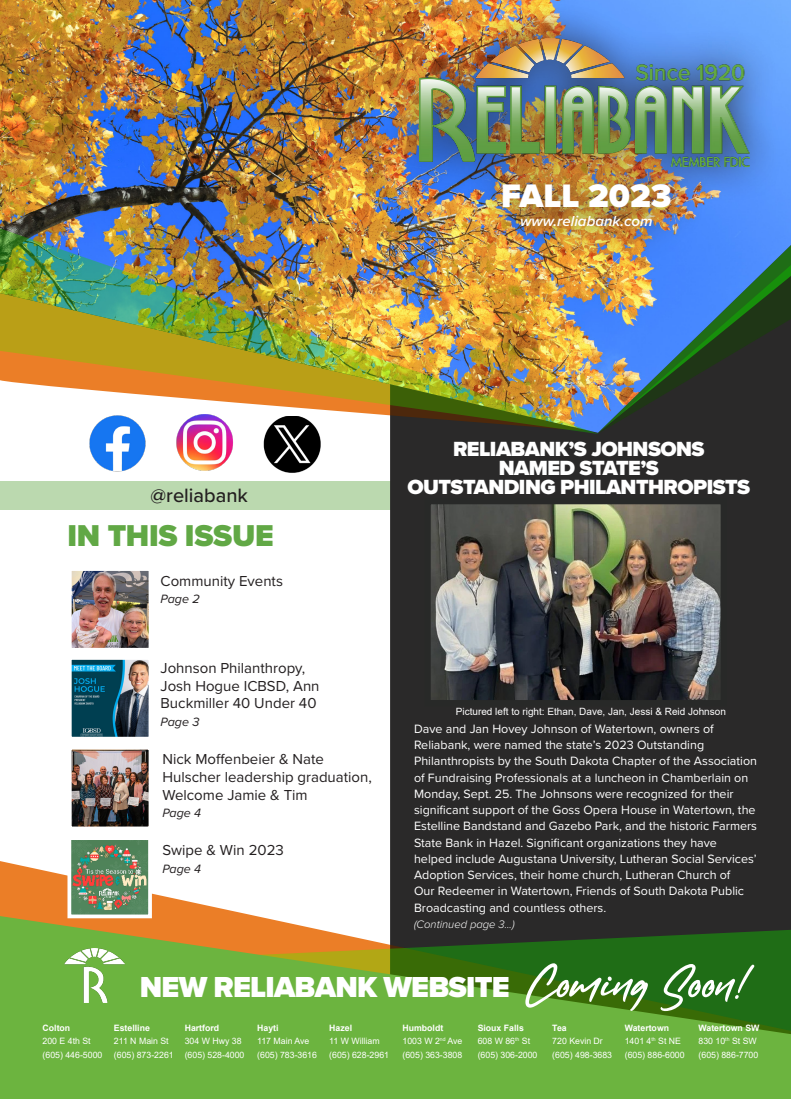
<style>
.page{position:relative;width:791px;height:1099px;background:#fff}
.page>*{position:absolute;margin:0;border:0;box-sizing:border-box;transform-origin:0 0}
.t1{font:900 33.75px "Proxima Nova";color:#fff}
.t2{font:900 31.25px "Proxima Nova";letter-spacing:-.01em;color:#61a845}
.t3{font:900 30px "Proxima Nova";letter-spacing:-.025em;color:#fff}
.t4{font:900 21.25px/18.8px "Proxima Nova";letter-spacing:-.025em;color:#fff;text-align:center}
.t5{font:500 20px "Proxima Nova";color:#231f20}
.t6{font:15px/17.5px "Proxima Nova";color:#231f20}
.t7{font:italic 600 15px "Proxima Nova";color:#fff}
.t8{font:12.5px/16.2px "Proxima Nova";color:#fff}
.t9{font:italic 12.5px "Proxima Nova";color:#231f20}
.t10{font:italic 300 11.25px "Proxima Nova";color:#fff}
.t11{font:10px "Arial";color:#fff}
.t12{font:8.75px/13.8px "Arial";color:#fff}
.t13{font:700 8.75px "Arial";color:#fff}
.s1{font-weight:700}
</style>
<div class="page">
<div style="left:0;top:482px;width:408px;height:28px;background:#bbd9af"></div>
<div style="left:390px;top:434px;width:401px;height:383px;background:#2a2929"></div>
<img style="left:0;top:0;width:791px;height:254px">
<svg style="left:0;top:817px;width:791px;height:99px;fill:#2a2929"></svg>
<svg style="left:0;top:916px;width:791px;height:183px;fill:#6cb43f"></svg>
<div style="left:382px;top:2px;width:402px;height:261px;background:#231f20;opacity:.75"></div>
<img style="left:419px;top:38px;width:330px;height:129px">
<img style="left:0;top:226px;width:599px;height:208px">
<img style="left:73px;top:572px;width:74px;height:75px">
<div style="left:68px;top:567px;width:84px;height:85px;border:4px solid #fff"></div>
<img style="left:72px;top:840px;width:75px;height:73px">
<div style="left:67px;top:834px;width:85px;height:84px;border:4px solid #fff"></div>
<img style="left:73px;top:661px;width:74px;height:74px">
<div style="left:68px;top:656px;width:84px;height:84px;border:4px solid #fff"></div>
<svg style="left:599px;top:254px;width:192px;height:179px"></svg>
<img style="left:73px;top:751px;width:74px;height:74px">
<div style="left:68px;top:746px;width:84px;height:84px;border:4px solid #fff"></div>
<img style="left:432px;top:505px;width:288px;height:194px">
<div style="left:425px;top:498px;width:302px;height:208px;border:6px solid #282928"></div>
<img style="left:65px;top:949px;width:59px;height:53px">
<img style="left:175px;top:414px;width:60px;height:57px">
<img style="left:87px;top:412px;width:59px;height:59px">
<img style="left:263px;top:416px;width:58px;height:57px">
<h1 class="t1" style="left:501px;top:170px;width:172px">FALL 2023</h1>
<p class="t7" style="left:520px;top:209px;width:134px">www.reliabank.com</p>
<h3 class="t5" style="left:151px;top:480px;width:99px">@reliabank</h3>
<h2 class="t2" style="left:68px;top:512px;width:208px">IN THIS ISSUE</h2>
<p class="t6" style="left:161px;top:571px;width:124px">Community Events</p>
<p class="t9" style="left:161px;top:590px;width:41px">Page 2</p>
<p class="t6" style="left:161px;top:659px;width:161px">Johnson Philanthropy,<br>Josh Hogue ICBSD, Ann<br>Buckmiller 40 Under 40</p>
<p class="t9" style="left:161px;top:712px;width:40px">Page 3</p>
<p class="t6" style="left:162px;top:750px;width:211px">Nick Moffenbeier &amp; Nate<br>Hulscher leadership graduation,<br>Welcome Jamie &amp; Tim</p>
<p class="t9" style="left:162px;top:803px;width:40px">Page 4</p>
<p class="t6" style="left:162px;top:841px;width:123px">Swipe &amp; Win 2023</p>
<p class="t9" style="left:162px;top:859px;width:40px">Page 4</p>
<h3 class="t4" style="left:408px;top:440px;width:344px">RELIABANK’S JOHNSONS<br>NAMED STATE’S<br>OUTSTANDING PHILANTHROPISTS</h3>
<p class="t11" style="left:456px;top:704px;width:272px">Pictured left to right: Ethan, Dave, Jan, Jessi &amp; Reid Johnson</p>
<p class="t8" style="left:414px;top:720px;width:345px">Dave and Jan Hovey Johnson of Watertown, owners of Reliabank, were named the state’s 2023 Outstanding Philanthropists by the South Dakota Chapter of the Association of Fundraising Professionals at a luncheon in Chamberlain on Monday, Sept. 25. The Johnsons were recognized for their significant support of the Goss Opera House in Watertown, the Estelline Bandstand and Gazebo Park, and the historic Farmers State Bank in Hazel. Significant organizations they have helped include Augustana University, Lutheran Social Services’ Adoption Services, their home church, Lutheran Church of<br>Our Redeemer in Watertown, Friends of South Dakota Public Broadcasting and countless others.</p>
<p class="t10" style="left:414px;top:915px;width:102px">(Continued page 3...)</p>
<p class="t13" style="left:43px;top:1021px;width:29px">Colton</p>
<p class="t12" style="left:43px;top:1034px;width:61px">200 E 4th St (605) 446-5000</p>
<h3 class="t3" style="left:140px;top:964px;width:612px">NEW RELIABANK WEBSITE <sup>Coming</sup> <sup>Soon!</sup></h3>
<p class="t13" style="left:114px;top:1021px;width:37px">Estelline</p>
<p class="t12" style="left:114px;top:1034px;width:61px">211 N Main St (605) 873-2261</p>
<p class="t13" style="left:185px;top:1021px;width:36px">Hartford</p>
<p class="t12" style="left:185px;top:1034px;width:61px">304 W Hwy 38 (605) 528-4000</p>
<p class="t13" style="left:257px;top:1021px;width:23px">Hayti</p>
<p class="t12" style="left:257px;top:1034px;width:61px">117 Main Ave (605) 783-3616</p>
<p class="t13" style="left:329px;top:1021px;width:24px">Hazel</p>
<p class="t12" style="left:329px;top:1034px;width:61px">11 W William (605) 628-2961</p>
<p class="t12" style="left:478px;top:1020px;width:61px"><span class="s1">Sioux Falls<br></span>608 W 86<sup>th</sup> St (605) 306-2000</p>
<p class="t12" style="left:403px;top:1020px;width:61px"><span class="s1">Humboldt<br></span>1003 W 2<sup>nd</sup> Ave (605) 363-3808</p>
<p class="t13" style="left:552px;top:1021px;width:16px">Tea</p>
<p class="t12" style="left:552px;top:1034px;width:61px">720 Kevin Dr (605) 498-3683</p>
<p class="t12" style="left:625px;top:1020px;width:61px"><span class="s1">Watertown<br></span>1401 4<sup>th</sup> St NE (605) 886-6000</p>
<p class="t12" style="left:699px;top:1020px;width:62px"><span class="s1">Watertown SW<br></span>830 10<sup>th</sup> St SW (605) 886-7700</p>
</div>
